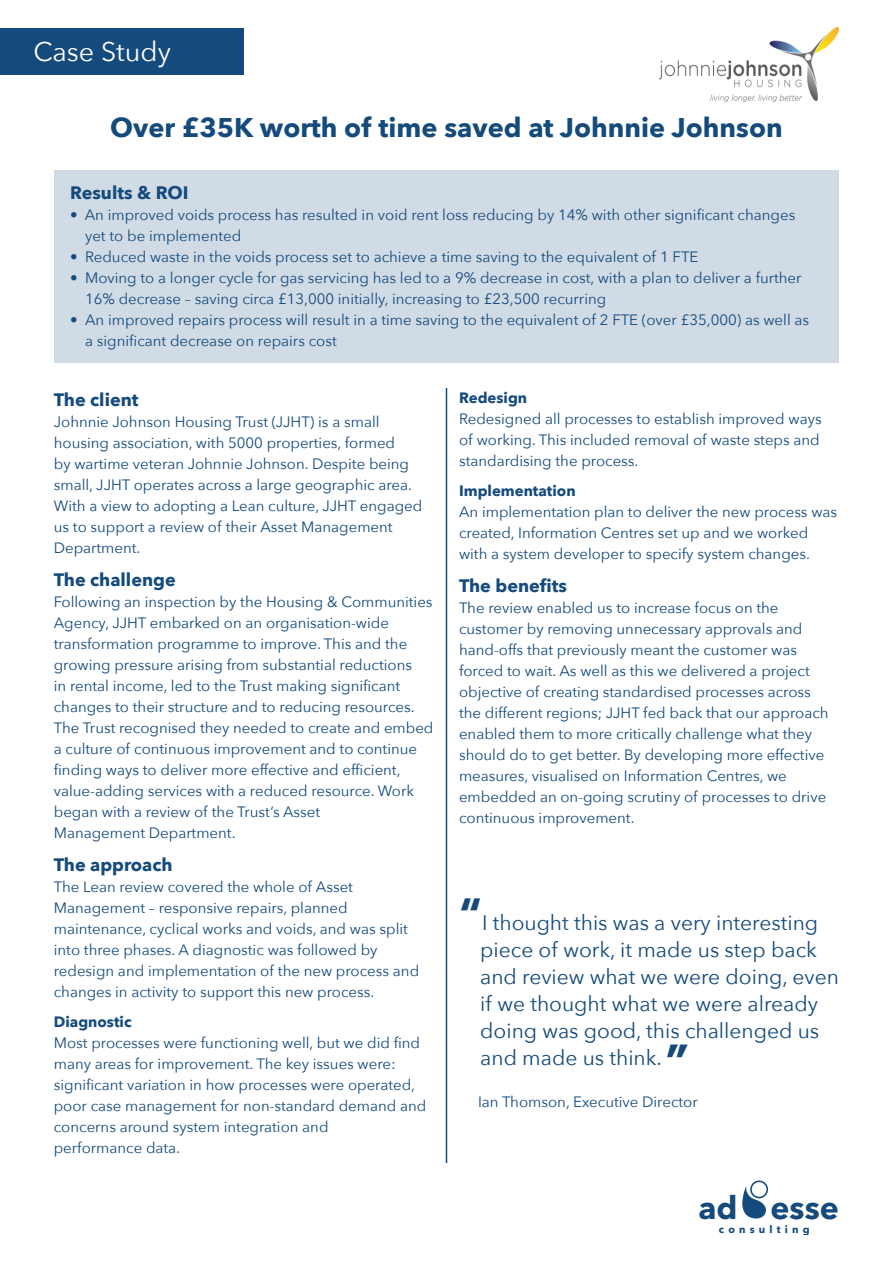
<style>
.page{position:relative;width:893px;height:1263px;background:#fff}
.page>*{position:absolute;margin:0;border:0;box-sizing:border-box;transform-origin:0 0}
.t1{font:700 45px "Tahoma";color:#144a7c}
.t2{font:700 31.95px "Avenir Next";color:#144a7c}
.t3{font:700 27px "Avenir Next";color:#144a7c}
.t4{font:27px "Avenir Next";color:#fff}
.t5{font:21px "Avenir Next";color:#144a7c}
.t6{font:700 18px "Avenir Next";color:#144a7c}
.t7{font:15px/21px "Avenir Next";color:#144a7c}
.t8{font:700 15px "Avenir Next";color:#144a7c}
.t9{font:700 10.5px "Avenir Next";letter-spacing:.4em;color:#144a7c}
.s1{font-weight:700}
.s2{font-weight:700;font-size:45px}
</style>
<div class="page">
<div style="left:54px;top:170px;width:785px;height:193px;background:#d0dbe5"></div>
<svg style="left:742px;top:1180px;width:27px;height:39px"></svg>
<hr style="left:446px;top:388px;width:1px;height:775px;background:#144a7c">
<div style="left:0;top:28px;width:244px;height:46px;background:#144a7c"></div>
<img style="left:659px;top:28px;width:180px;height:74px">
<p class="t4" style="left:34px;top:29px;width:139px">Case Study</p>
<p class="t3" style="left:110px;top:104px;width:674px">Over £35K worth of time saved at Johnnie Johnson</p>
<p class="t6" style="left:70px;top:177px;width:120px">Results &amp; ROI</p>
<p class="t7" style="left:70px;top:203px;width:727px"><span class="s1">•</span> An improved voids process has resulted in void rent loss reducing by 14% with other significant changes</p>
<p class="t7" style="left:85px;top:224px;width:158px">yet to be implemented</p>
<p class="t7" style="left:70px;top:245px;width:630px"><span class="s1">•</span> Reduced waste in the voids process set to achieve a time saving to the equivalent of 1 FTE</p>
<p class="t7" style="left:70px;top:266px;width:733px"><span class="s1">•</span> Moving to a longer cycle for gas servicing has led to a 9% decrease in cost, with a plan to deliver a further</p>
<p class="t7" style="left:85px;top:287px;width:523px">16% decrease – saving circa £13,000 initially, increasing to £23,500 recurring</p>
<p class="t7" style="left:70px;top:308px;width:741px"><span class="s1">•</span> An improved repairs process will result in a time saving to the equivalent of 2 FTE (over £35,000) as well as</p>
<p class="t7" style="left:85px;top:329px;width:253px">a significant decrease on repairs cost</p>
<p class="t6" style="left:54px;top:384px;width:86px">The client</p>
<p class="t7" style="left:54px;top:411px;width:370px">Johnnie Johnson Housing Trust (JJHT) is a small housing association, with 5000 properties, formed<br>by wartime veteran Johnnie Johnson. Despite being small, JJHT operates across a large geographic area.<br>With a view to adopting a Lean culture, JJHT engaged us to support a review of their Asset Management Department.</p>
<p class="t6" style="left:54px;top:564px;width:123px">The challenge</p>
<p class="t7" style="left:54px;top:591px;width:381px">Following an inspection by the Housing &amp; Communities Agency, JJHT embarked on an organisation-wide transformation programme to improve. This and the growing pressure arising from substantial reductions<br>in rental income, led to the Trust making significant changes to their structure and to reducing resources.<br>The Trust recognised they needed to create and embed a culture of continuous improvement and to continue finding ways to deliver more effective and efficient, value-adding services with a reduced resource. Work began with a review of the Trust’s Asset</p>
<p class="t7" style="left:54px;top:822px;width:183px">Management Department.</p>
<p class="t6" style="left:54px;top:849px;width:120px">The approach</p>
<p class="t7" style="left:54px;top:876px;width:367px">The Lean review covered the whole of Asset Management – responsive repairs, planned maintenance, cyclical works and voids, and was split into three phases. A diagnostic was followed by redesign and implementation of the new process and changes in activity to support this new process.</p>
<p class="t8" style="left:54px;top:1009px;width:79px">Diagnostic</p>
<p class="t7" style="left:54px;top:1032px;width:374px">Most processes were functioning well, but we did find many areas for improvement. The key issues were: significant variation in how processes were operated, poor case management for non-standard demand and concerns around system integration and</p>
<p class="t7" style="left:54px;top:1137px;width:128px">performance data.</p>
<p class="t8" style="left:459px;top:385px;width:70px">Redesign</p>
<p class="t7" style="left:459px;top:408px;width:364px">Redesigned all processes to establish improved ways of working. This included removal of waste steps and standardising the process.</p>
<p class="t8" style="left:459px;top:478px;width:118px">Implementation</p>
<p class="t7" style="left:459px;top:501px;width:380px">An implementation plan to deliver the new process was created, Information Centres set up and we worked with a system developer to specify system changes.</p>
<p class="t6" style="left:459px;top:570px;width:110px">The benefits</p>
<p class="t7" style="left:459px;top:597px;width:371px">The review enabled us to increase focus on the customer by removing unnecessary approvals and hand-offs that previously meant the customer was forced to wait. As well as this we delivered a project objective of creating standardised processes across the different regions; JJHT fed back that our approach enabled them to more critically challenge what they should do to get better. By developing more effective measures, visualised on Information Centres, we embedded an on-going scrutiny of processes to drive continuous improvement.</p>
<p class="t5" style="left:459px;top:905px;width:360px"><span class="s2">“</span>I thought this was a very interesting</p>
<p class="t5" style="left:480px;top:932px;width:338px">piece of work, it made us step back</p>
<p class="t5" style="left:480px;top:959px;width:360px">and review what we were doing, even</p>
<p class="t5" style="left:480px;top:986px;width:339px">if we thought what we were already</p>
<p class="t5" style="left:480px;top:1013px;width:340px">doing was good, this challenged us</p>
<p class="t5" style="left:480px;top:1040px;width:183px">and made us think.</p>
<p class="t7" style="left:478px;top:1091px;width:221px">Ian Thomson, Executive Director</p>
<p class="t1" style="left:665px;top:1031px;width:24px">”</p>
<p class="t2" style="left:698px;top:1180px;width:142px">ad esse</p>
<p class="t9" style="left:719px;top:1220px;width:92px">consulting</p>
</div>
